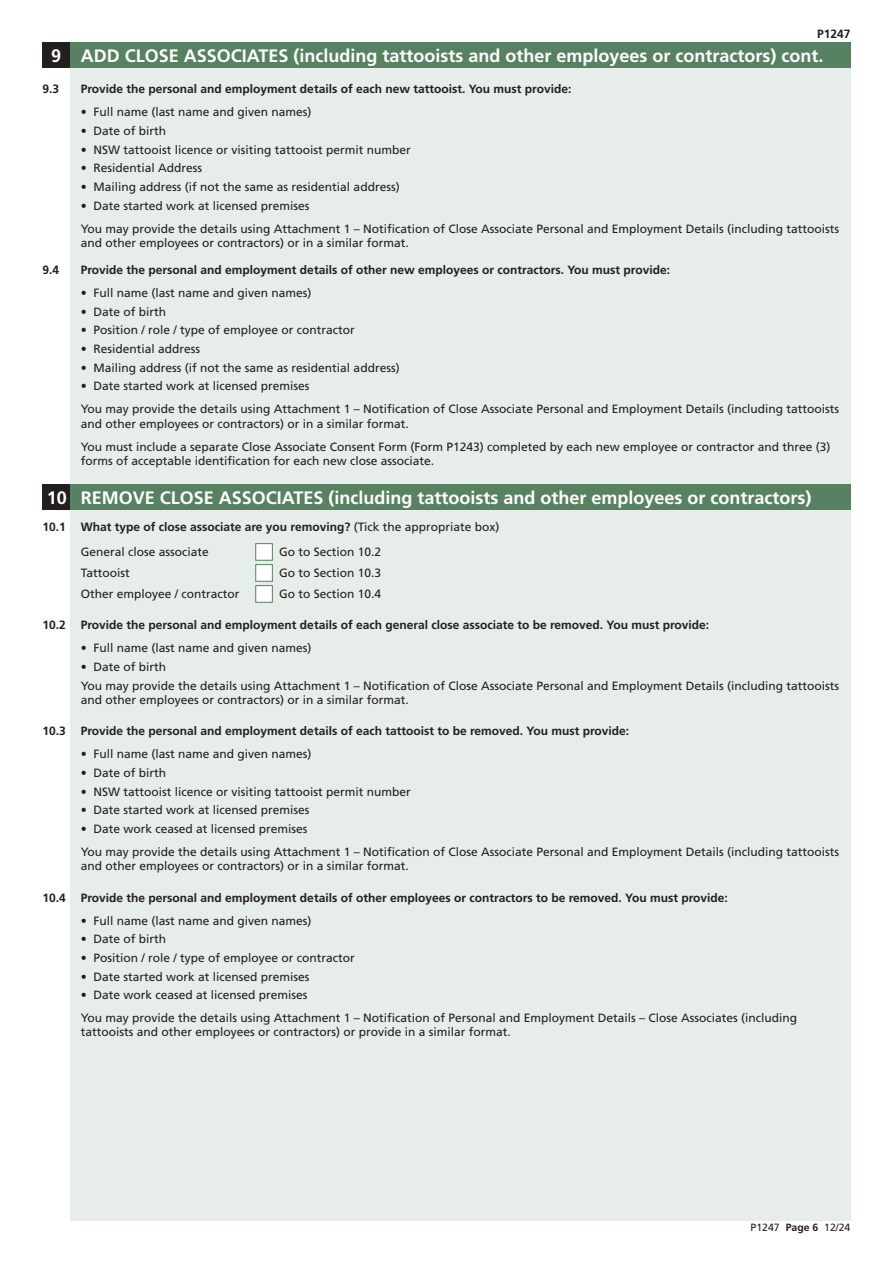
<style>
.page{position:relative;width:893px;height:1263px;background:#fff}
.page>*{position:absolute;margin:0;border:0;box-sizing:border-box;transform-origin:0 0}
.Heading_NUM{font:700 18px "Frutiger LT Std";color:#fff}
.Heading{font:700 18px "Frutiger LT Std";color:#fff}
.Body{font:12px/14.4px "Frutiger LT Std";color:#231f20}
.Body-2{font:700 12px "Frutiger LT Std";color:#231f20}
.t1{font:10.5px "Frutiger LT Std";color:#231f20}
.s1{font-weight:400}
.s2{font-weight:700}
</style>
<div class="page">
<div style="left:70px;top:55px;width:780px;height:1165px;background:#e7ede8"></div>
<div style="left:70px;top:43px;width:780px;height:25px;background:#588162"></div>
<div style="left:43px;top:43px;width:27px;height:25px;background:#231f20"></div>
<div style="left:70px;top:484px;width:780px;height:26px;background:#588162"></div>
<div style="left:43px;top:484px;width:27px;height:26px;background:#231f20"></div>
<div style="left:256px;top:543px;width:17px;height:17px;background:#fff;border:1px solid #588162"></div>
<div style="left:256px;top:564px;width:17px;height:17px;background:#fff;border:1px solid #588162"></div>
<div style="left:256px;top:585px;width:17px;height:17px;background:#fff;border:1px solid #588162"></div>
<p class="Body-2" style="left:817px;top:27px;width:35px">P1247</p>
<p class="Heading" style="left:51px;top:45px;width:12px">9</p>
<p class="Heading_NUM" style="left:81px;top:45px;width:744px">ADD CLOSE ASSOCIATES (including tattooists and other employees or contractors) cont.</p>
<p class="Body-2" style="left:43px;top:82px;width:18px">9.3</p>
<p class="Body-2" style="left:81px;top:82px;width:492px">Provide the personal and employment details of each new tattooist. You must provide:</p>
<p class="Body" style="left:81px;top:105px;width:232px">• Full name (last name and given names)</p>
<p class="Body" style="left:81px;top:124px;width:87px">• Date of birth</p>
<p class="Body" style="left:81px;top:142px;width:332px">• NSW tattooist licence or visiting tattooist permit number</p>
<p class="Body" style="left:81px;top:161px;width:123px">• Residential Address</p>
<p class="Body" style="left:81px;top:180px;width:320px">• Mailing address (if not the same as residential address)</p>
<p class="Body" style="left:81px;top:198px;width:230px">• Date started work at licensed premises</p>
<p class="Body" style="left:81px;top:221px;width:760px">You may provide the details using Attachment 1 – Notification of Close Associate Personal and Employment Details (including tattooists and other employees or contractors) or in a similar format.</p>
<p class="Body-2" style="left:43px;top:263px;width:18px">9.4</p>
<p class="Body-2" style="left:81px;top:263px;width:591px">Provide the personal and employment details of other new employees or contractors. You must provide:</p>
<p class="Body" style="left:81px;top:286px;width:232px">• Full name (last name and given names)</p>
<p class="Body" style="left:81px;top:304px;width:87px">• Date of birth</p>
<p class="Body" style="left:81px;top:323px;width:276px">• Position / role / type of employee or contractor</p>
<p class="Body" style="left:81px;top:342px;width:121px">• Residential address</p>
<p class="Body" style="left:81px;top:360px;width:320px">• Mailing address (if not the same as residential address)</p>
<p class="Body" style="left:81px;top:379px;width:230px">• Date started work at licensed premises</p>
<p class="Body" style="left:81px;top:402px;width:760px">You may provide the details using Attachment 1 – Notification of Close Associate Personal and Employment Details (including tattooists and other employees or contractors) or in a similar format.</p>
<p class="Body" style="left:81px;top:439px;width:751px">You must include a separate Close Associate Consent Form (Form P1243) completed by each new employee or contractor and three (3) forms of acceptable identification for each new close associate.</p>
<p class="Heading" style="left:47px;top:487px;width:22px">10</p>
<p class="Heading_NUM" style="left:81px;top:487px;width:732px">REMOVE CLOSE ASSOCIATES (including tattooists and other employees or contractors)</p>
<p class="Body-2" style="left:43px;top:519px;width:458px">10.1 What type of close associate are you removing? <span class="s1">(Tick the appropriate box)</span></p>
<p class="Body" style="left:81px;top:545px;width:130px">General close associate</p>
<p class="Body" style="left:279px;top:545px;width:104px">Go to Section 10.2</p>
<p class="Body" style="left:81px;top:566px;width:51px">Tattooist</p>
<p class="Body" style="left:279px;top:566px;width:104px">Go to Section 10.3</p>
<p class="Body" style="left:81px;top:587px;width:160px">Other employee / contractor</p>
<p class="Body" style="left:279px;top:587px;width:104px">Go to Section 10.4</p>
<p class="Body-2" style="left:43px;top:618px;width:668px">10.2 Provide the personal and employment details of each general close associate to be removed. You must provide:</p>
<p class="Body" style="left:81px;top:641px;width:232px">• Full name (last name and given names)</p>
<p class="Body" style="left:81px;top:660px;width:87px">• Date of birth</p>
<p class="Body" style="left:81px;top:678px;width:760px">You may provide the details using Attachment 1 – Notification of Close Associate Personal and Employment Details (including tattooists and other employees or contractors) or in a similar format.</p>
<p class="Body-2" style="left:43px;top:724px;width:588px">10.3 Provide the personal and employment details of each tattooist to be removed. You must provide:</p>
<p class="Body" style="left:81px;top:747px;width:232px">• Full name (last name and given names)</p>
<p class="Body" style="left:81px;top:766px;width:87px">• Date of birth</p>
<p class="Body" style="left:81px;top:784px;width:332px">• NSW tattooist licence or visiting tattooist permit number</p>
<p class="Body" style="left:81px;top:803px;width:230px">• Date started work at licensed premises</p>
<p class="Body" style="left:81px;top:822px;width:228px">• Date work ceased at licensed premises</p>
<p class="Body" style="left:81px;top:844px;width:760px">You may provide the details using Attachment 1 – Notification of Close Associate Personal and Employment Details (including tattooists and other employees or contractors) or in a similar format.</p>
<p class="Body-2" style="left:43px;top:890px;width:687px">10.4 Provide the personal and employment details of other employees or contractors to be removed. You must provide:</p>
<p class="Body" style="left:81px;top:913px;width:232px">• Full name (last name and given names)</p>
<p class="Body" style="left:81px;top:932px;width:87px">• Date of birth</p>
<p class="Body" style="left:81px;top:950px;width:276px">• Position / role / type of employee or contractor</p>
<p class="Body" style="left:81px;top:969px;width:230px">• Date started work at licensed premises</p>
<p class="Body" style="left:81px;top:988px;width:228px">• Date work ceased at licensed premises</p>
<p class="Body" style="left:81px;top:1011px;width:718px">You may provide the details using Attachment 1 – Notification of Personal and Employment Details – Close Associates (including tattooists and other employees or contractors) or provide in a similar format.</p>
<p class="t1" style="left:751px;top:1221px;width:101px">P1247 <span class="s2">Page 6</span> 12/24</p>
</div>
